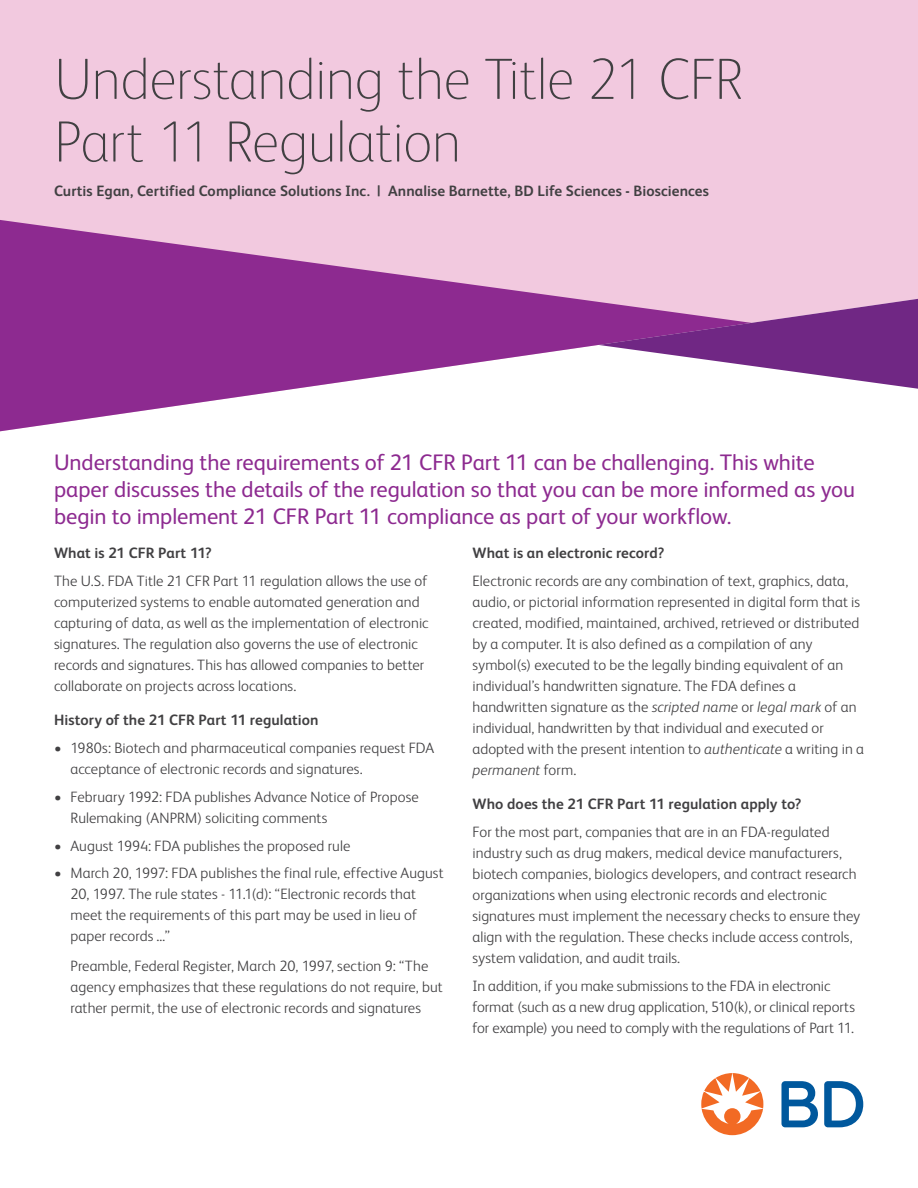
<style>
.page{position:relative;width:918px;height:1188px;background:#fff}
.page>*{position:absolute;margin:0;border:0;box-sizing:border-box;transform-origin:0 0}
.t1{font:100 58.35px/62.7px "FS Albert Pro";letter-spacing:-.015em;color:#414042}
.t2{font:22.5px/27px "FS Albert Pro";letter-spacing:-.005em;color:#8d2a90}
.t3{font:300 15px/21px "FS Albert Pro";letter-spacing:.005em;color:#414042}
.t4{font:700 15px "FS Albert Pro";letter-spacing:.005em;color:#414042}
.s1{font-style:italic}
</style>
<div class="page">
<svg style="left:781px;top:1081px;width:82px;height:46px"></svg>
<svg style="left:701px;top:1073px;width:62px;height:62px"></svg>
<div style="left:0;top:0;width:918px;height:297px;background:#f2c9df"></div>
<svg style="left:0;top:218px;width:752px;height:214px;fill:#8d2a90"></svg>
<svg style="left:598px;top:297px;width:320px;height:94px"></svg>
<h1 class="t1" style="left:54px;top:45px;width:691px">Understanding the Title 21 CFR<br>Part 11 Regulation</h1>
<p class="t4" style="left:54px;top:180px;width:656px">Curtis Egan, Certified Compliance Solutions Inc. | Annalise Barnette, BD Life Sciences - Biosciences</p>
<h2 class="t2" style="left:54px;top:447px;width:803px">Understanding the requirements of 21 CFR Part 11 can be challenging. This white paper discusses the details of the regulation so that you can be more informed as you begin to implement 21 CFR Part 11 compliance as part of your workflow.</h2>
<p class="t4" style="left:54px;top:543px;width:159px">What is 21 CFR Part 11?</p>
<p class="t3" style="left:54px;top:569px;width:376px">The U.S. FDA Title 21 CFR Part 11 regulation allows the use of computerized systems to enable automated generation and capturing of data, as well as the implementation of electronic signatures. The regulation also governs the use of electronic records and signatures. This has allowed companies to better collaborate on projects across locations.</p>
<p class="t4" style="left:54px;top:710px;width:266px">History of the 21 CFR Part 11 regulation</p>
<p class="t3" style="left:70px;top:737px;width:365px;text-indent:-16px">• 1980s: Biotech and pharmaceutical companies request FDA acceptance of electronic records and signatures.</p>
<p class="t3" style="left:70px;top:785px;width:350px;text-indent:-16px">• February 1992: FDA publishes Advance Notice of Propose<br>Rulemaking (ANPRM) soliciting comments</p>
<p class="t3" style="left:54px;top:834px;width:298px">• August 1994: FDA publishes the proposed rule</p>
<p class="t3" style="left:70px;top:862px;width:375px;text-indent:-16px">• March 20, 1997: FDA publishes the final rule, effective August 20, 1997. The rule states - 11.1(d): “Electronic records that meet the requirements of this part may be used in lieu of paper records …”</p>
<p class="t3" style="left:70px;top:955px;width:374px">Preamble, Federal Register, March 20, 1997, section 9: “The agency emphasizes that these regulations do not require, but rather permit, the use of electronic records and signatures</p>
<p class="t4" style="left:472px;top:543px;width:193px">What is an electronic record?</p>
<p class="t3" style="left:472px;top:569px;width:393px">Electronic records are any combination of text, graphics, data, audio, or pictorial information represented in digital form that is created, modified, maintained, archived, retrieved or distributed by a computer. It is also defined as a compilation of any symbol(s) executed to be the legally binding equivalent of an individual’s handwritten signature. The FDA defines a handwritten signature as the <span class="s1">scripted name</span> or <span class="s1">legal mark</span> of an individual, handwritten by that individual and executed or adopted with the present intention to <span class="s1">authenticate</span> a writing in a <span class="s1">permanent</span> form.</p>
<p class="t4" style="left:472px;top:794px;width:330px">Who does the 21 CFR Part 11 regulation apply to?</p>
<p class="t3" style="left:472px;top:821px;width:389px">For the most part, companies that are in an FDA-regulated industry such as drug makers, medical device manufacturers, biotech companies, biologics developers, and contract research organizations when using electronic records and electronic signatures must implement the necessary checks to ensure they align with the regulation. These checks include access controls, system validation, and audit trails.</p>
<p class="t3" style="left:472px;top:974px;width:384px">In addition, if you make submissions to the FDA in electronic format (such as a new drug application, 510(k), or clinical reports for example) you need to comply with the regulations of Part 11.</p>
</div>
